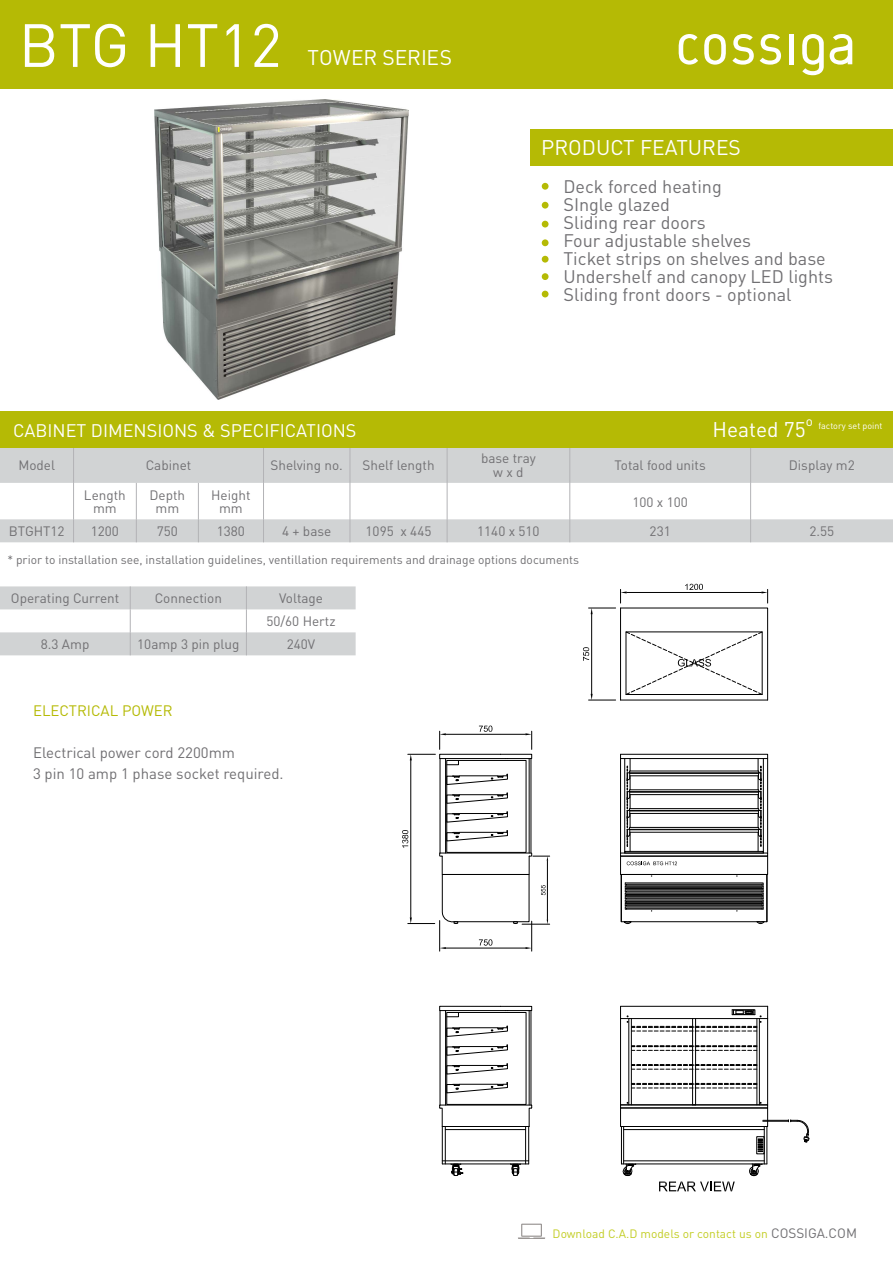
<style>
.page{position:relative;width:893px;height:1263px;background:#fff}
.page>*{position:absolute;margin:0;border:0;box-sizing:border-box;transform-origin:0 0}
.t1{font:60px "DIN";color:#fff}
.t2{font:21px "DINOT";color:#fff}
.t3{font:21px "DIN";color:#fff}
.t4{font:18px/18px "DIN";color:#717073}
.t5{font:18px "DINOT";color:#fff}
.t6{font:15px/21px "DIN";color:#717073}
.t7{font:15px "DIN";color:#b5ba05}
.t8{font:13.5px/13.5px "DIN";color:#717073;text-align:center}
.t9{font:12px "DIN";color:#717073}
.t10{font:12px "DINOT";color:#c2cd23}
.t11{font:9px "DIN";color:#fff}
.s1{font-family:"DIN";font-size:13.5px;color:#717073}
</style>
<div class="page">
<div style="left:0;top:0;width:893px;height:89px;background:#b5ba05"></div>
<div style="left:530px;top:129px;width:363px;height:37px;background:#b5ba05"></div>
<svg style="left:704px;top:34px;width:22px;height:31px"></svg>
<svg style="left:732px;top:34px;width:22px;height:31px"></svg>
<svg style="left:760px;top:34px;width:21px;height:31px"></svg>
<div style="left:789px;top:34px;width:5px;height:30px;background:#fff"></div>
<svg style="left:830px;top:34px;width:22px;height:31px"></svg>
<svg style="left:802px;top:34px;width:22px;height:41px"></svg>
<svg style="left:679px;top:34px;width:19px;height:31px"></svg>
<div style="left:620px;top:856px;width:148px;height:18px;border:1px solid #000"></div>
<hr style="left:621px;top:1126px;width:146px;height:1px;background:#000">
<div style="left:620px;top:1107px;width:148px;height:19px;border:1px solid #000"></div>
<hr style="left:621px;top:1006px;width:147px;height:1px;background:#000">
<svg style="left:621px;top:1164px;width:15px;height:12px"></svg>
<svg style="left:748px;top:1164px;width:15px;height:13px"></svg>
<hr style="left:621px;top:1163px;width:146px;height:1px;background:#000">
<hr style="left:624px;top:1160px;width:140px;height:1px;background:#000">
<hr style="left:623px;top:1126px;width:1px;height:38px;background:#000">
<hr style="left:764px;top:1126px;width:1px;height:38px;background:#000">
<hr style="left:624px;top:1129px;width:140px;height:1px;background:#000">
<hr style="left:621px;top:1126px;width:1px;height:38px;background:#000">
<hr style="left:766px;top:1126px;width:1px;height:38px;background:#000">
<svg style="left:627px;top:861px;width:50px;height:4px"></svg>
<hr style="left:620px;top:1006px;width:1px;height:99px;background:#000">
<hr style="left:767px;top:1006px;width:1px;height:99px;background:#000">
<svg style="left:659px;top:1181px;width:76px;height:10px"></svg>
<svg style="left:620px;top:753px;width:148px;height:101px"></svg>
<svg style="left:621px;top:1009px;width:147px;height:97px"></svg>
<div style="left:756px;top:1136px;width:8px;height:18px;border:1px solid #000"></div>
<svg style="left:758px;top:1119px;width:51px;height:33px"></svg>
<svg style="left:620px;top:873px;width:149px;height:51px"></svg>
<svg style="left:583px;top:584px;width:185px;height:117px"></svg>
<hr style="left:531px;top:1010px;width:1px;height:95px;background:#000">
<hr style="left:529px;top:1010px;width:1px;height:95px;background:#000">
<hr style="left:440px;top:1010px;width:1px;height:95px;background:#000">
<hr style="left:445px;top:1010px;width:1px;height:95px;background:#000">
<div style="left:446px;top:1012px;width:80px;height:93px;border:1px solid #000"></div>
<div style="left:439px;top:1006px;width:93px;height:5px;border:1px solid #000"></div>
<svg style="left:446px;top:1012px;width:13px;height:5px"></svg>
<svg style="left:439px;top:1104px;width:94px;height:72px"></svg>
<svg style="left:446px;top:1025px;width:62px;height:12px"></svg>
<svg style="left:446px;top:1044px;width:62px;height:12px"></svg>
<svg style="left:446px;top:1063px;width:62px;height:12px"></svg>
<svg style="left:446px;top:1082px;width:62px;height:12px"></svg>
<hr style="left:531px;top:758px;width:1px;height:95px;background:#000">
<hr style="left:529px;top:758px;width:1px;height:95px;background:#000">
<hr style="left:440px;top:758px;width:1px;height:95px;background:#000">
<hr style="left:445px;top:758px;width:1px;height:95px;background:#000">
<div style="left:446px;top:760px;width:80px;height:93px;border:1px solid #000"></div>
<div style="left:439px;top:754px;width:93px;height:5px;border:1px solid #000"></div>
<hr style="left:410px;top:760px;width:1px;height:157px;background:#000">
<hr style="left:439px;top:920px;width:1px;height:31px;background:#000">
<hr style="left:531px;top:921px;width:1px;height:30px;background:#000">
<hr style="left:446px;top:948px;width:79px;height:1px;background:#000">
<svg style="left:440px;top:947px;width:6px;height:2px"></svg>
<svg style="left:525px;top:947px;width:7px;height:2px"></svg>
<svg style="left:479px;top:939px;width:13px;height:7px"></svg>
<hr style="left:446px;top:734px;width:79px;height:1px;background:#000">
<svg style="left:525px;top:731px;width:7px;height:18px"></svg>
<svg style="left:479px;top:725px;width:13px;height:7px"></svg>
<svg style="left:408px;top:731px;width:51px;height:34px"></svg>
<svg style="left:446px;top:774px;width:62px;height:11px"></svg>
<svg style="left:446px;top:792px;width:62px;height:12px"></svg>
<svg style="left:446px;top:811px;width:62px;height:12px"></svg>
<svg style="left:402px;top:830px;width:148px;height:95px"></svg>
<svg style="left:0;top:586px;width:356px;height:69px"></svg>
<svg style="left:0;top:447px;width:893px;height:95px;fill:#d1d3d4"></svg>
<hr style="left:73px;top:446px;width:1px;height:37px;background:#b3b3b6">
<hr style="left:350px;top:446px;width:1px;height:37px;background:#b3b3b6">
<hr style="left:570px;top:446px;width:1px;height:37px;background:#b3b3b6">
<hr style="left:73px;top:483px;width:1px;height:36px;background:#b3b3b6">
<hr style="left:198px;top:483px;width:1px;height:36px;background:#b3b3b6">
<hr style="left:350px;top:483px;width:1px;height:36px;background:#b3b3b6">
<hr style="left:570px;top:483px;width:1px;height:36px;background:#b3b3b6">
<svg style="left:73px;top:519px;width:1px;height:23px"></svg>
<svg style="left:198px;top:519px;width:1px;height:23px"></svg>
<svg style="left:350px;top:519px;width:1px;height:23px"></svg>
<svg style="left:570px;top:519px;width:1px;height:23px"></svg>
<hr style="left:263px;top:446px;width:1px;height:37px;background:#b3b3b6">
<hr style="left:447px;top:446px;width:1px;height:37px;background:#b3b3b6">
<hr style="left:750px;top:446px;width:1px;height:37px;background:#b3b3b6">
<hr style="left:136px;top:483px;width:1px;height:36px;background:#b3b3b6">
<hr style="left:263px;top:483px;width:1px;height:36px;background:#b3b3b6">
<hr style="left:447px;top:483px;width:1px;height:36px;background:#b3b3b6">
<hr style="left:750px;top:483px;width:1px;height:36px;background:#b3b3b6">
<svg style="left:136px;top:519px;width:1px;height:23px"></svg>
<svg style="left:263px;top:519px;width:1px;height:23px"></svg>
<svg style="left:447px;top:519px;width:1px;height:23px"></svg>
<svg style="left:750px;top:519px;width:1px;height:23px"></svg>
<div style="left:0;top:411px;width:893px;height:36px;background:#b5ba05"></div>
<svg style="left:518px;top:1224px;width:27px;height:15px"></svg>
<div style="left:542px;top:183px;width:7px;height:7px;background:#b5ba05;border-radius:50%"></div>
<div style="left:542px;top:202px;width:7px;height:7px;background:#b5ba05;border-radius:50%"></div>
<div style="left:542px;top:221px;width:7px;height:6px;background:#b5ba05;border-radius:50%"></div>
<div style="left:542px;top:239px;width:7px;height:7px;background:#b5ba05;border-radius:50%"></div>
<div style="left:542px;top:256px;width:7px;height:7px;background:#b5ba05;border-radius:50%"></div>
<div style="left:542px;top:273px;width:7px;height:7px;background:#b5ba05;border-radius:50%"></div>
<div style="left:542px;top:291px;width:7px;height:6px;background:#b5ba05;border-radius:50%"></div>
<img style="left:154px;top:99px;width:254px;height:301px">
<h1 class="t1" style="left:19px;top:5px;width:264px">BTG HT12</h1>
<h2 class="t2" style="left:308px;top:44px;width:146px">TOWER SERIES</h2>
<h2 class="t2" style="left:541px;top:135px;width:201px">PRODUCT FEATURES</h2>
<h3 class="t4" style="left:563px;top:177px;width:271px">Deck forced heating<br>SIngle glazed<br>Sliding rear doors<br>Four adjustable shelves<br>Ticket strips on shelves and base<br>Undershelf and canopy LED lights<br>Sliding front doors - optional</h3>
<h3 class="t5" style="left:13px;top:419px;width:345px">CABINET DIMENSIONS &amp; SPECIFICATIONS</h3>
<h2 class="t3" style="left:712px;top:415px;width:95px">Heated 75</h2>
<p class="t11" style="left:806px;top:420px;width:78px"><sup>o</sup> factory set point</p>
<p class="t8" style="left:18px;top:458px;width:38px">Model</p>
<p class="t8" style="left:146px;top:458px;width:47px">Cabinet</p>
<p class="t8" style="left:271px;top:458px;width:74px">Shelving no.</p>
<p class="t8" style="left:362px;top:458px;width:74px">Shelf length</p>
<p class="t8" style="left:481px;top:451px;width:56px">base tray w x d</p>
<p class="t8" style="left:615px;top:458px;width:93px">Total food units</p>
<p class="t8" style="left:789px;top:458px;width:67px">Display m2</p>
<p class="t8" style="left:84px;top:488px;width:43px">Length mm</p>
<p class="t8" style="left:150px;top:488px;width:37px">Depth mm</p>
<p class="t8" style="left:211px;top:488px;width:41px">Height mm</p>
<p class="t8" style="left:632px;top:494px;width:57px">100 x 100</p>
<p class="t8" style="left:9px;top:524px;width:57px">BTGHT12</p>
<p class="t8" style="left:91px;top:524px;width:30px">1200</p>
<p class="t8" style="left:157px;top:524px;width:23px">750</p>
<p class="t8" style="left:217px;top:524px;width:30px">1380</p>
<p class="t8" style="left:282px;top:524px;width:51px">4 + base</p>
<p class="t8" style="left:366px;top:524px;width:67px">1095 x 445</p>
<p class="t8" style="left:477px;top:524px;width:64px">1140 x 510</p>
<p class="t8" style="left:650px;top:524px;width:23px">231</p>
<p class="t8" style="left:809px;top:524px;width:26px">2.55</p>
<p class="t9" style="left:7px;top:551px;width:573px">* prior to installation see, installation guidelines, ventillation requirements and drainage options documents</p>
<p class="t8" style="left:11px;top:591px;width:110px">Operating Current</p>
<p class="t8" style="left:155px;top:591px;width:69px">Connection</p>
<p class="t8" style="left:266px;top:587px;width:71px;line-height:23px">Voltage<br>50/60 Hertz</p>
<p class="t8" style="left:41px;top:637px;width:50px">8.3 Amp</p>
<p class="t8" style="left:137px;top:637px;width:104px">10amp 3 pin plug</p>
<p class="t8" style="left:287px;top:637px;width:30px">240V</p>
<p class="t7" style="left:33px;top:700px;width:141px">ELECTRICAL POWER</p>
<p class="t6" style="left:33px;top:741px;width:252px">Electrical power cord 2200mm<br>3 pin 10 amp 1 phase socket required.</p>
<p class="t10" style="left:553px;top:1226px;width:306px">Download C.A.D models or contact us on <span class="s1">COSSIGA.COM</span></p>
</div>
